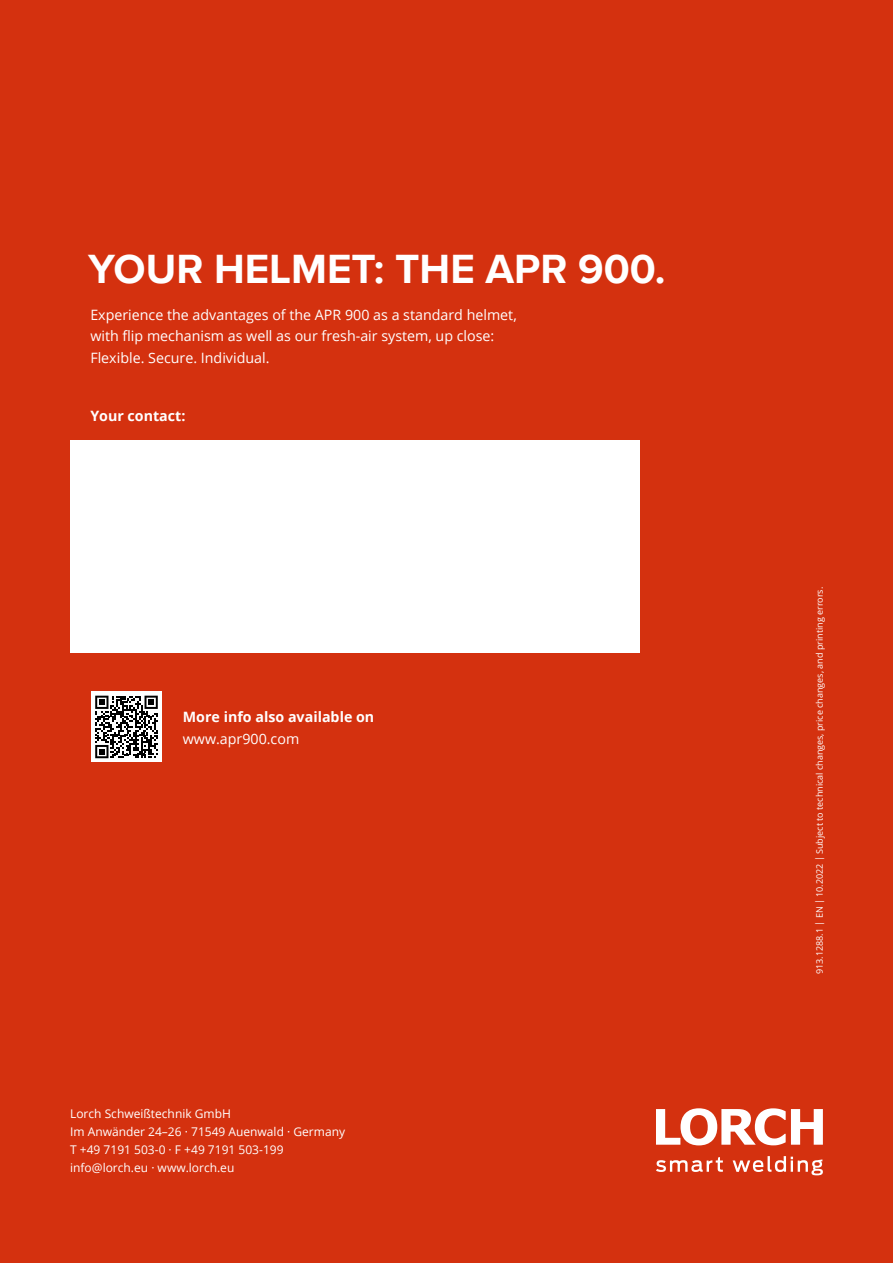
<style>
.page{position:relative;width:893px;height:1263px;background:#d4310f}
.page>*{position:absolute;margin:0;border:0;box-sizing:border-box;transform-origin:0 0}
.t1{font:700 42px "Proxima Nova";color:#fff}
.t2{font:14.25px/21.3px "Open Sans";color:#fff}
.t3{font:700 14.25px "Open Sans";color:#fff}
.t4{font:12px/18px "Open Sans";color:#fff}
.t5{font:9px "Open Sans";color:#fff}
</style>
<div class="page">
<div style="left:70px;top:440px;width:570px;height:212px;background:#fff"></div>
<svg style="left:656px;top:1108px;width:167px;height:67px"></svg>
<div style="left:91px;top:692px;width:71px;height:70px;background:#fff"></div>
<svg style="left:95px;top:696px;width:63px;height:62px"></svg>
<h1 class="t1" style="left:88px;top:238px;width:579px">YOUR HELMET: THE APR 900.</h1>
<p class="t2" style="left:90px;top:304px;width:428px">Experience the advantages of the APR 900 as a standard helmet, with flip mechanism as well as our fresh-air system, up close:<br>Flexible. Secure. Individual.</p>
<p class="t3" style="left:90px;top:405px;width:97px">Your contact:</p>
<p class="t3" style="left:183px;top:707px;width:193px">More info also available on</p>
<p class="t2" style="left:183px;top:727px;width:118px">www.apr900.com</p>
<p class="t4" style="left:70px;top:1104px;width:276px">Lorch Schweißtechnik GmbH<br>Im Anwänder 24–26 · 71549 Auenwald · Germany T +49 7191 503-0 · F +49 7191 503-199 info@lorch.eu · www.lorch.eu</p>
<p class="t5" style="left:813px;top:974px;width:389px;rotate:-90deg">913.1288.1 | EN | 10.2022 | Subject to technical changes, price changes, and printing errors.</p>
</div>
